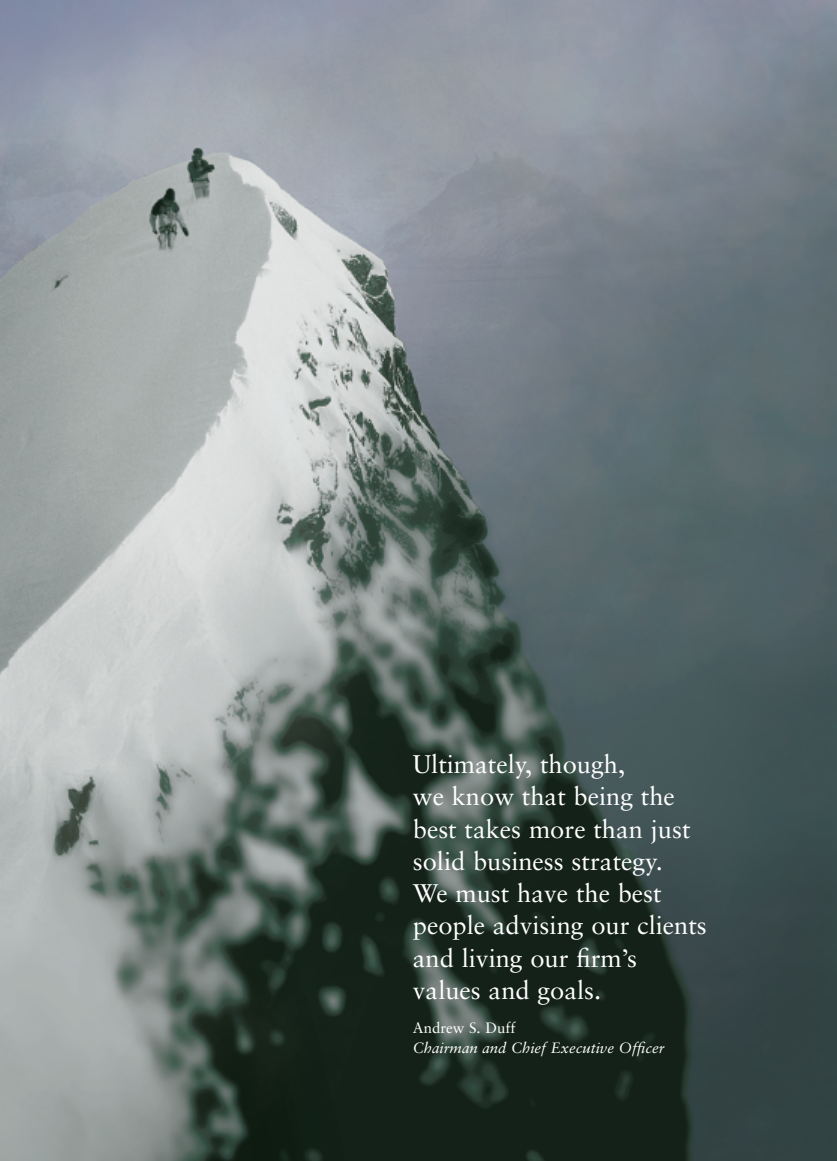
<style>
.page{position:relative;width:837px;height:1161px;background:#fff}
.page>*{position:absolute;margin:0;border:0;box-sizing:border-box;transform-origin:0 0}
.t1{font:25.5px/32.2px "Sabon";color:#fff}
.t2{font:italic 15px "Sabon";color:#fff}
.t3{font:15px "Sabon";color:#fff}
</style>
<div class="page">
<img style="left:0;top:0;width:837px;height:1161px">
<p class="t1" style="left:413px;top:750px;width:295px">Ultimately, though,<br>we know that being the best takes more than just solid business strategy.<br>We must have the best people advising our clients and living our firm’s values and goals.</p>
<p class="t3" style="left:413px;top:1022px;width:104px">Andrew S. Duff</p>
<p class="t2" style="left:413px;top:1042px;width:253px">Chairman and Chief Executive Officer</p>
</div>
